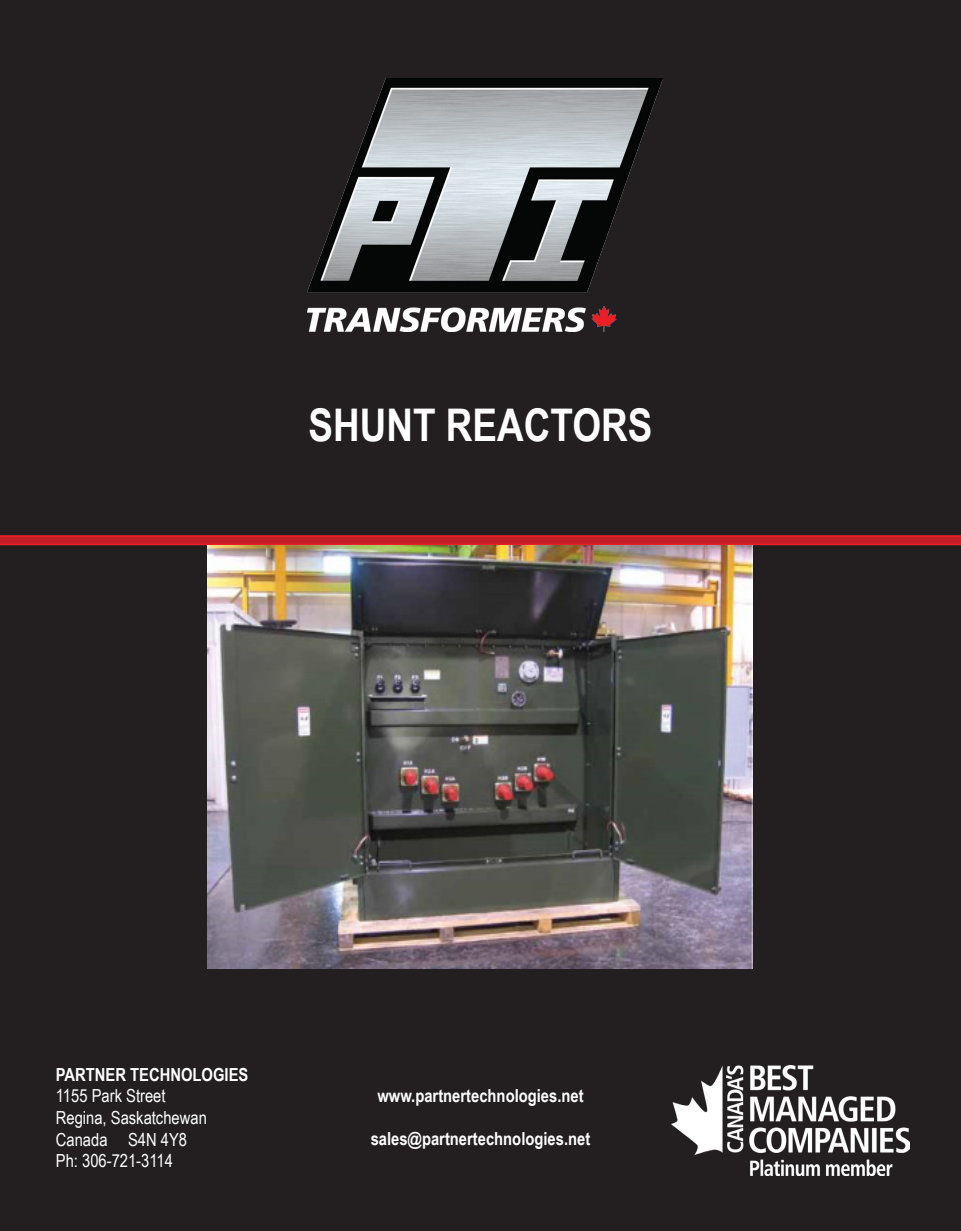
<style>
.page{position:relative;width:961px;height:1231px;background:#231f20}
.page>*{position:absolute;margin:0;border:0;box-sizing:border-box;transform-origin:0 0}
.t1{font:700 45px "Arial Narrow";color:#fff}
.t2{font:700 18px "Arial Narrow";color:#fff}
.t3{font:18px/21.6px "Arial Narrow";color:#fff}
</style>
<div class="page">
<img style="left:307px;top:79px;width:355px;height:253px">
<svg style="left:0;top:535px;width:961px;height:10px;background:#cb1f25"></svg>
<img style="left:671px;top:1065px;width:238px;height:110px">
<img style="left:207px;top:545px;width:546px;height:423px">
<h1 class="t1" style="left:308px;top:391px;width:345px">SHUNT REACTORS</h1>
<p class="t2" style="left:56px;top:1060px;width:194px">PARTNER TECHNOLOGIES</p>
<p class="t3" style="left:56px;top:1084px;width:152px">1155 Park Street<br>Regina, Saskatchewan<br>Canada S4N 4Y8<br>Ph: 306-721-3114</p>
<p class="t2" style="left:377px;top:1082px;width:208px">www.partnertechnologies.net</p>
<p class="t2" style="left:371px;top:1125px;width:221px">sales@partnertechnologies.net</p>
</div>
